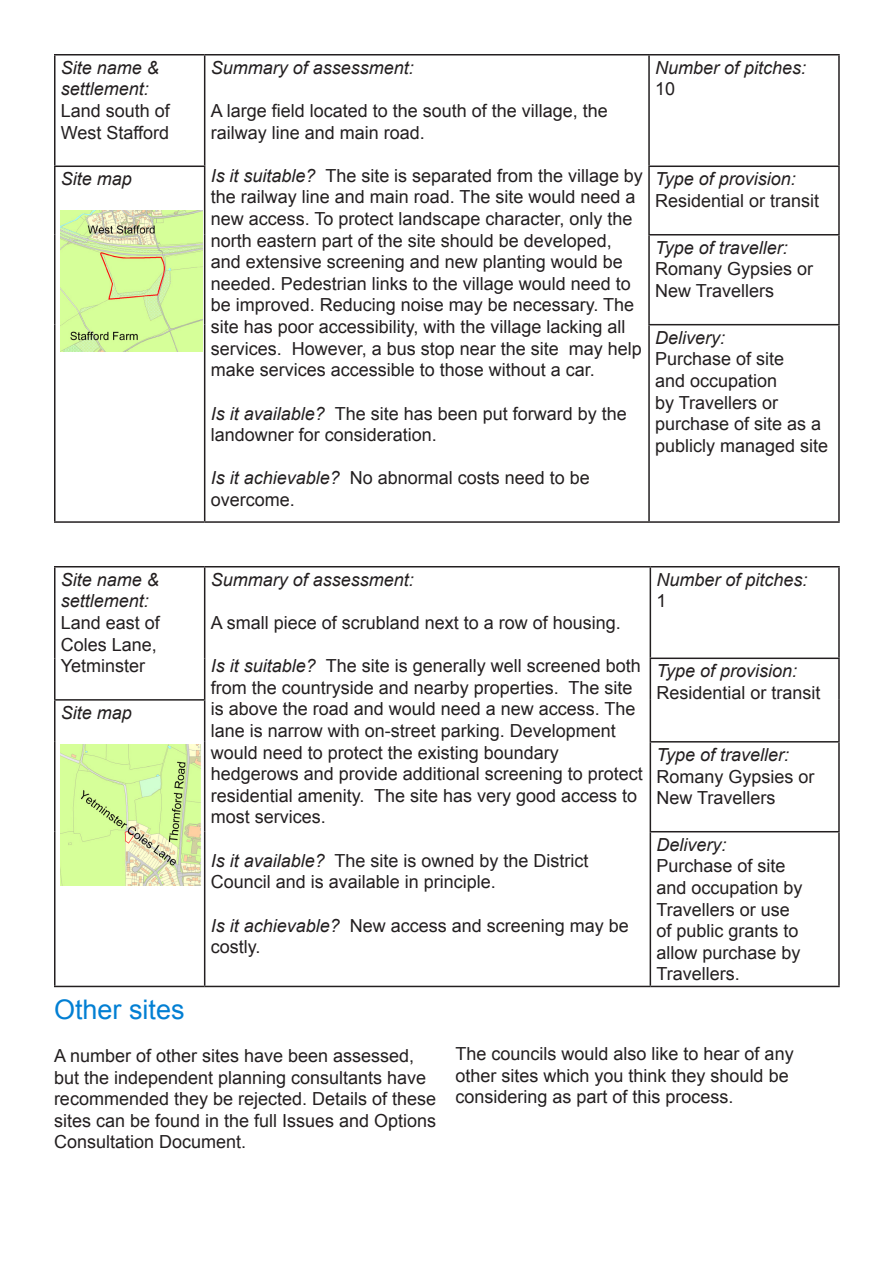
<style>
.page{position:relative;width:893px;height:1263px;background:#fff}
.page>*{position:absolute;margin:0;border:0;box-sizing:border-box;transform-origin:0 0}
.t1{font:27px "Arial";color:#027fd3}
.t2{font:18px/21.6px "Arial";color:#231f20}
.t3{font:italic 18px/21.6px "Arial";color:#231f20}
.s1{font-style:italic}
</style>
<div class="page">
<hr style="left:54px;top:54px;width:151px;height:2px;background:#231f20">
<hr style="left:54px;top:56px;width:2px;height:110px;background:#231f20">
<hr style="left:205px;top:54px;width:444px;height:2px;background:#231f20">
<hr style="left:204px;top:56px;width:1px;height:110px;background:#231f20">
<hr style="left:649px;top:54px;width:191px;height:2px;background:#231f20">
<hr style="left:648px;top:56px;width:2px;height:110px;background:#231f20">
<hr style="left:838px;top:56px;width:2px;height:110px;background:#231f20">
<hr style="left:54px;top:166px;width:151px;height:1px;background:#231f20">
<hr style="left:54px;top:167px;width:2px;height:68px;background:#231f20">
<hr style="left:204px;top:167px;width:1px;height:68px;background:#231f20">
<hr style="left:648px;top:166px;width:192px;height:1px;background:#231f20">
<hr style="left:648px;top:167px;width:2px;height:67px;background:#231f20">
<hr style="left:838px;top:167px;width:2px;height:67px;background:#231f20">
<hr style="left:54px;top:235px;width:2px;height:90px;background:#231f20">
<hr style="left:204px;top:235px;width:1px;height:90px;background:#231f20">
<hr style="left:648px;top:234px;width:192px;height:1px;background:#231f20">
<hr style="left:648px;top:235px;width:2px;height:89px;background:#231f20">
<hr style="left:838px;top:235px;width:2px;height:89px;background:#231f20">
<hr style="left:54px;top:325px;width:2px;height:196px;background:#231f20">
<hr style="left:204px;top:325px;width:1px;height:196px;background:#231f20">
<hr style="left:648px;top:324px;width:192px;height:1px;background:#231f20">
<hr style="left:648px;top:325px;width:2px;height:196px;background:#231f20">
<hr style="left:838px;top:325px;width:2px;height:196px;background:#231f20">
<hr style="left:54px;top:521px;width:151px;height:2px;background:#231f20">
<hr style="left:205px;top:521px;width:444px;height:2px;background:#231f20">
<hr style="left:649px;top:521px;width:191px;height:2px;background:#231f20">
<img style="left:61px;top:211px;width:141px;height:141px">
<hr style="left:54px;top:566px;width:151px;height:1px;background:#231f20">
<hr style="left:54px;top:567px;width:2px;height:91px;background:#231f20">
<hr style="left:205px;top:566px;width:445px;height:1px;background:#231f20">
<hr style="left:204px;top:567px;width:1px;height:91px;background:#231f20">
<hr style="left:650px;top:566px;width:190px;height:1px;background:#231f20">
<hr style="left:650px;top:567px;width:1px;height:90px;background:#231f20">
<hr style="left:838px;top:567px;width:2px;height:90px;background:#231f20">
<hr style="left:54px;top:658px;width:2px;height:41px;background:#231f20">
<hr style="left:204px;top:658px;width:1px;height:41px;background:#231f20">
<hr style="left:650px;top:657px;width:190px;height:2px;background:#231f20">
<hr style="left:650px;top:659px;width:1px;height:41px;background:#231f20">
<hr style="left:838px;top:659px;width:2px;height:41px;background:#231f20">
<hr style="left:54px;top:699px;width:151px;height:2px;background:#231f20">
<hr style="left:54px;top:701px;width:2px;height:41px;background:#231f20">
<hr style="left:204px;top:701px;width:1px;height:41px;background:#231f20">
<hr style="left:650px;top:700px;width:1px;height:41px;background:#231f20">
<hr style="left:838px;top:700px;width:2px;height:41px;background:#231f20">
<hr style="left:54px;top:742px;width:2px;height:90px;background:#231f20">
<hr style="left:204px;top:742px;width:1px;height:90px;background:#231f20">
<hr style="left:650px;top:741px;width:190px;height:1px;background:#231f20">
<hr style="left:650px;top:742px;width:1px;height:89px;background:#231f20">
<hr style="left:838px;top:742px;width:2px;height:89px;background:#231f20">
<hr style="left:54px;top:832px;width:2px;height:154px;background:#231f20">
<hr style="left:204px;top:832px;width:1px;height:154px;background:#231f20">
<hr style="left:650px;top:831px;width:190px;height:1px;background:#231f20">
<hr style="left:650px;top:832px;width:1px;height:154px;background:#231f20">
<hr style="left:838px;top:832px;width:2px;height:154px;background:#231f20">
<hr style="left:54px;top:986px;width:151px;height:1px;background:#231f20">
<hr style="left:205px;top:986px;width:445px;height:1px;background:#231f20">
<hr style="left:650px;top:986px;width:190px;height:1px;background:#231f20">
<img style="left:61px;top:744px;width:140px;height:141px">
<p class="t3" style="left:61px;top:57px;width:100px">Site name &amp; settlement:</p>
<p class="t2" style="left:61px;top:100px;width:111px">Land south of<br>West Stafford</p>
<p class="t3" style="left:211px;top:57px;width:205px">Summary of assessment:</p>
<p class="t2" style="left:211px;top:100px;width:399px">A large field located to the south of the village, the railway line and main road.</p>
<p class="t2" style="left:211px;top:165px;width:434px"><span class="s1">Is it suitable?</span> The site is separated from the village by the railway line and main road. The site would need a new access. To protect landscape character, only the north eastern part of the site should be developed, and extensive screening and new planting would be needed. Pedestrian links to the village would need to be improved. Reducing noise may be necessary. The site has poor accessibility, with the village lacking all services. However, a bus stop near the site may help make services accessible to those without a car.</p>
<p class="t2" style="left:211px;top:403px;width:418px"><span class="s1">Is it available?</span> The site has been put forward by the landowner for consideration.</p>
<p class="t2" style="left:211px;top:467px;width:381px"><span class="s1">Is it achievable?</span> No abnormal costs need to be overcome.</p>
<p class="t3" style="left:655px;top:57px;width:153px">Number of pitches:</p>
<p class="t2" style="left:655px;top:79px;width:22px">10</p>
<p class="t3" style="left:61px;top:169px;width:73px">Site map</p>
<p class="t3" style="left:655px;top:169px;width:142px">Type of provision:</p>
<p class="t2" style="left:655px;top:190px;width:166px">Residential or transit</p>
<p class="t3" style="left:655px;top:237px;width:134px">Type of traveller:</p>
<p class="t2" style="left:655px;top:259px;width:160px">Romany Gypsies or<br>New Travellers</p>
<p class="t3" style="left:655px;top:327px;width:72px">Delivery:</p>
<p class="t2" style="left:655px;top:348px;width:175px">Purchase of site<br>and occupation<br>by Travellers or purchase of site as a publicly managed site</p>
<p class="t3" style="left:61px;top:569px;width:100px">Site name &amp; settlement:</p>
<p class="t2" style="left:61px;top:612px;width:101px">Land east of<br>Coles Lane,<br>Yetminster</p>
<p class="t3" style="left:61px;top:702px;width:73px">Site map</p>
<p class="t3" style="left:211px;top:569px;width:205px">Summary of assessment:</p>
<p class="t2" style="left:211px;top:612px;width:412px">A small piece of scrubland next to a row of housing.</p>
<p class="t2" style="left:211px;top:655px;width:434px"><span class="s1">Is it suitable?</span> The site is generally well screened both from the countryside and nearby properties. The site is above the road and would need a new access. The lane is narrow with on-street parking. Development would need to protect the existing boundary hedgerows and provide additional screening to protect residential amenity. The site has very good access to most services.</p>
<p class="t2" style="left:211px;top:850px;width:379px"><span class="s1">Is it available?</span> The site is owned by the District<br>Council and is available in principle.</p>
<p class="t2" style="left:211px;top:914px;width:420px"><span class="s1">Is it achievable?</span> New access and screening may be costly.</p>
<p class="t3" style="left:656px;top:569px;width:153px">Number of pitches:</p>
<p class="t2" style="left:656px;top:590px;width:12px">1</p>
<p class="t3" style="left:656px;top:660px;width:142px">Type of provision:</p>
<p class="t2" style="left:656px;top:682px;width:166px">Residential or transit</p>
<p class="t3" style="left:656px;top:744px;width:134px">Type of traveller:</p>
<p class="t2" style="left:656px;top:765px;width:160px">Romany Gypsies or<br>New Travellers</p>
<p class="t3" style="left:656px;top:834px;width:72px">Delivery:</p>
<p class="t2" style="left:656px;top:855px;width:148px">Purchase of site and occupation by<br>Travellers or use of public grants to allow purchase by<br>Travellers.</p>
<p class="t1" style="left:54px;top:991px;width:132px">Other sites</p>
<p class="t2" style="left:54px;top:1045px;width:384px">A number of other sites have been assessed, but the independent planning consultants have recommended they be rejected. Details of these sites can be found in the full Issues and Options Consultation Document.</p>
<p class="t2" style="left:455px;top:1043px;width:340px">The councils would also like to hear of any other sites which you think they should be considering as part of this process.</p>
</div>
